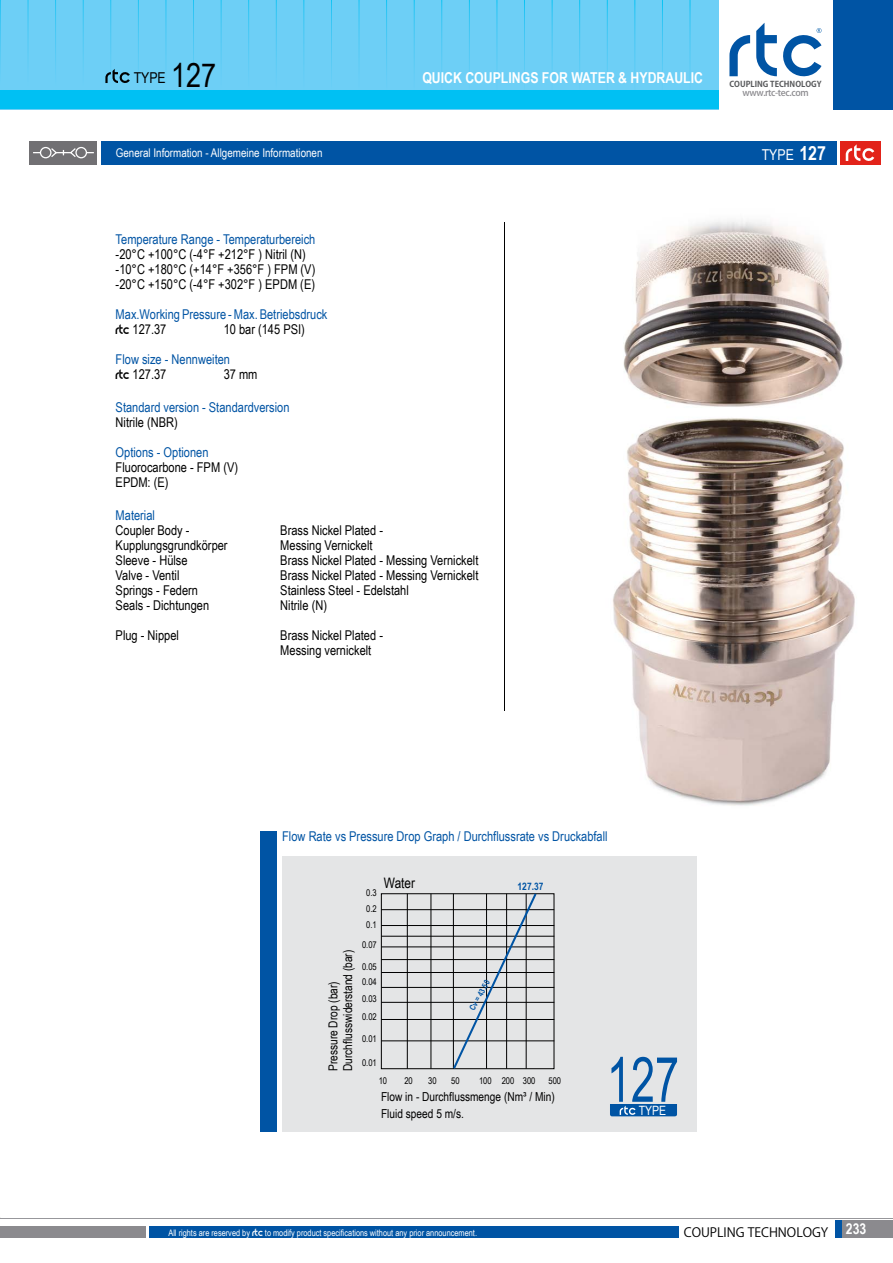
<style>
.page{position:relative;width:893px;height:1263px;background:#fff}
.page>*{position:absolute;margin:0;border:0;box-sizing:border-box;transform-origin:0 0}
.t1{font:62.55px "Arial Narrow";color:#0054a4;scale:.84 1}
.t2{font:700 15px "Arial Narrow";color:#fff}
.t3{font:15px "Arial Narrow";color:#000}
.t4{font:15px "Arial Narrow";color:#fff}
.t5{font:14.4px "Arial Narrow";color:#000}
.t6{font:13.5px/15px "Arial Narrow";color:#000}
.t7{font:13.5px/15px "Arial Narrow";color:#0054a4}
.t8{font:12.9px "Arial Narrow";color:#fff}
.t9{font:12.75px "Koz Go Pr 6 N";color:#000}
.t10{font:12.3px/14.4px "Arial Narrow";color:#000}
.t11{font:12px "Arial Narrow";color:#fff}
.t12{font:700 10.35px "Arial Narrow";color:#0054a4}
.t13{font:9.3px/16.5px "Arial Narrow";color:#000}
.t14{font:500 9.15px "Koz Go Pr 6 N";letter-spacing:-.04em;color:#8b8a8e}
.t15{font:9px "Arial Narrow";color:#fff}
.t16{font:700 8.25px "Arial Narrow";color:#0054a4}
.t17{font:700 8.1px "Koz Go Pr 6 N";color:#58595b}
.s1{font-size:33px}
.s2{font-weight:700;font-size:19.5px}
.s3{font-family:"Abode";color:#000}
.s4{color:#000}
.s5{font-family:"Abode";font-size:10.5px}
</style>
<div class="page">
<div style="left:843px;top:1220px;width:50px;height:17px;background:#8b8a8e"></div>
<div style="left:0;top:1226px;width:146px;height:11px;background:#8b8a8e"></div>
<div style="left:149px;top:1226px;width:529px;height:11px;background:#0054a4"></div>
<div style="left:835px;top:1220px;width:7px;height:17px;background:#0054a4"></div>
<hr style="left:0;top:1218px;width:893px;height:1px;background:#97979b">
<hr style="left:504px;top:222px;width:1px;height:489px;background:#000">
<div style="left:0;top:0;width:718px;height:109px;background:#6dcff6"></div>
<svg style="left:0;top:0;width:690px;height:91px"></svg>
<div style="left:0;top:91px;width:718px;height:18px;background:#00c0f3"></div>
<svg style="left:105px;top:69px;width:25px;height:15px"></svg>
<div style="left:101px;top:141px;width:736px;height:23px;background:#0054a4"></div>
<div style="left:840px;top:141px;width:40px;height:23px;background:#e2231a"></div>
<svg style="left:846px;top:144px;width:28px;height:17px"></svg>
<div style="left:30px;top:141px;width:67px;height:23px;background:#717073"></div>
<svg style="left:33px;top:146px;width:61px;height:13px"></svg>
<div style="left:282px;top:856px;width:415px;height:275px;background:#e4e5e6"></div>
<div style="left:260px;top:831px;width:17px;height:300px;background:#0054a4"></div>
<svg style="left:610px;top:1104px;width:67px;height:12px"></svg>
<div style="left:381px;top:893px;width:173px;height:176px;border:1px solid #000"></div>
<hr style="left:431px;top:894px;width:1px;height:175px;background:#000">
<hr style="left:381px;top:1040px;width:173px;height:1px;background:#000">
<hr style="left:381px;top:1019px;width:173px;height:1px;background:#000">
<hr style="left:381px;top:1002px;width:173px;height:1px;background:#000">
<hr style="left:381px;top:987px;width:173px;height:1px;background:#000">
<hr style="left:381px;top:972px;width:173px;height:1px;background:#000">
<hr style="left:381px;top:959px;width:173px;height:1px;background:#000">
<hr style="left:381px;top:946px;width:173px;height:1px;background:#000">
<hr style="left:381px;top:936px;width:173px;height:1px;background:#000">
<hr style="left:381px;top:925px;width:173px;height:1px;background:#000">
<hr style="left:381px;top:909px;width:173px;height:1px;background:#000">
<svg style="left:451px;top:893px;width:87px;height:177px"></svg>
<hr style="left:407px;top:894px;width:1px;height:175px;background:#000">
<img style="left:613px;top:220px;width:242px;height:586px">
<div style="left:833px;top:0;width:60px;height:109px;background:#0054a4"></div>
<svg style="left:729px;top:35px;width:21px;height:41px"></svg>
<svg style="left:756px;top:23px;width:65px;height:54px"></svg>
<p class="t3" style="left:134px;top:69px;width:84px">TYPE <span class="s1">127</span></p>
<p class="t2" style="left:422px;top:69px;width:282px">QUICK COUPLINGS FOR WATER &amp; HYDRAULIC</p>
<p class="t17" style="left:729px;top:79px;width:94px">COUPLING TECHNOLOGY</p>
<p class="t14" style="left:743px;top:88px;width:68px">www.rtc-tec.com</p>
<p class="t11" style="left:116px;top:146px;width:208px">General Information - Allgemeine Informationen</p>
<p class="t4" style="left:762px;top:146px;width:66px">TYPE <span class="s2">127</span></p>
<p class="t7" style="left:116px;top:232px;width:201px">Temperature Range - Temperaturbereich</p>
<p class="t6" style="left:116px;top:247px;width:201px">-20°C +100°C (-4°F +212°F ) Nitril (N) -10°C +180°C (+14°F +356°F ) FPM (V) -20°C +150°C (-4°F +302°F ) EPDM (E)</p>
<p class="t7" style="left:116px;top:307px;width:213px">Max.Working Pressure - Max. Betriebsdruck <span class="s3">rtc</span> <span class="s4">127.37</span></p>
<p class="t6" style="left:224px;top:322px;width:83px">10 bar (145 PSI)</p>
<p class="t7" style="left:116px;top:352px;width:116px">Flow size - Nennweiten <span class="s3">rtc</span> <span class="s4">127.37</span></p>
<p class="t6" style="left:224px;top:367px;width:35px">37 mm</p>
<p class="t7" style="left:116px;top:400px;width:175px">Standard version - Standardversion</p>
<p class="t6" style="left:116px;top:415px;width:64px">Nitrile (NBR)</p>
<p class="t7" style="left:116px;top:445px;width:94px">Options - Optionen</p>
<p class="t6" style="left:116px;top:460px;width:124px">Fluorocarbone - FPM (V)<br>EPDM: (E)</p>
<p class="t7" style="left:116px;top:507px;width:41px">Material</p>
<p class="t6" style="left:116px;top:522px;width:113px">Coupler Body -<br>Kupplungsgrundkörper<br>Sleeve - Hülse<br>Valve - Ventil<br>Springs - Federn<br>Seals - Dichtungen</p>
<p class="t6" style="left:116px;top:627px;width:65px">Plug - Nippel</p>
<p class="t6" style="left:280px;top:523px;width:200px">Brass Nickel Plated -<br>Messing Vernickelt<br>Brass Nickel Plated - Messing Vernickelt<br>Brass Nickel Plated - Messing Vernickelt<br>Stainless Steel - Edelstahl<br>Nitrile (N)</p>
<p class="t6" style="left:280px;top:628px;width:104px">Brass Nickel Plated -<br>Messing vernickelt</p>
<p class="t7" style="left:282px;top:829px;width:327px">Flow Rate vs Pressure Drop Graph / Durchflussrate vs Druckabfall</p>
<p class="t5" style="left:384px;top:874px;width:33px">Water</p>
<p class="t13" style="left:366px;top:884px;width:12px">0.3<br>0.2</p>
<p class="t13" style="left:366px;top:916px;width:12px">0.1</p>
<p class="t13" style="left:362px;top:936px;width:16px">0.07</p>
<p class="t13" style="left:362px;top:959px;width:16px;line-height:15px">0.05<br>0.04</p>
<p class="t13" style="left:362px;top:989px;width:16px;line-height:18.6px">0.03<br>0.02</p>
<p class="t13" style="left:362px;top:1030px;width:16px">0.01</p>
<p class="t13" style="left:362px;top:1055px;width:16px">0.01</p>
<p class="t10" style="left:326px;top:1071px;width:123px;rotate:-90deg">Pressure Drop (bar)<br>Durchflusswiderstand (bar)</p>
<p class="t12" style="left:518px;top:880px;width:27px">127.37</p>
<p class="t16" style="left:467px;top:1007px;width:35px;rotate:-61deg">Cv = 43.50</p>
<p class="t13" style="left:379px;top:1072px;width:10px">10</p>
<p class="t13" style="left:404px;top:1072px;width:10px">20</p>
<p class="t13" style="left:428px;top:1072px;width:10px">30</p>
<p class="t13" style="left:451px;top:1072px;width:10px">50</p>
<p class="t13" style="left:479px;top:1072px;width:58px">100 200 300</p>
<p class="t13" style="left:548px;top:1072px;width:14px">500</p>
<p class="t10" style="left:381px;top:1088px;width:175px;line-height:17.2px">Flow in - Durchflussmenge (Nm³ / Min)<br>Fluid speed 5 m/s.</p>
<h1 class="t1" style="left:607px;top:1044px;width:87px">127</h1>
<p class="t8" style="left:639px;top:1103px;width:29px">TYPE</p>
<p class="t15" style="left:168px;top:1227px;width:310px">All rights are reserved by <span class="s5">rtc</span> to modify product specifications without any prior announcement.</p>
<p class="t9" style="left:684px;top:1225px;width:146px">COUPLING TECHNOLOGY</p>
<p class="t2" style="left:846px;top:1220px;width:22px">233</p>
</div>
